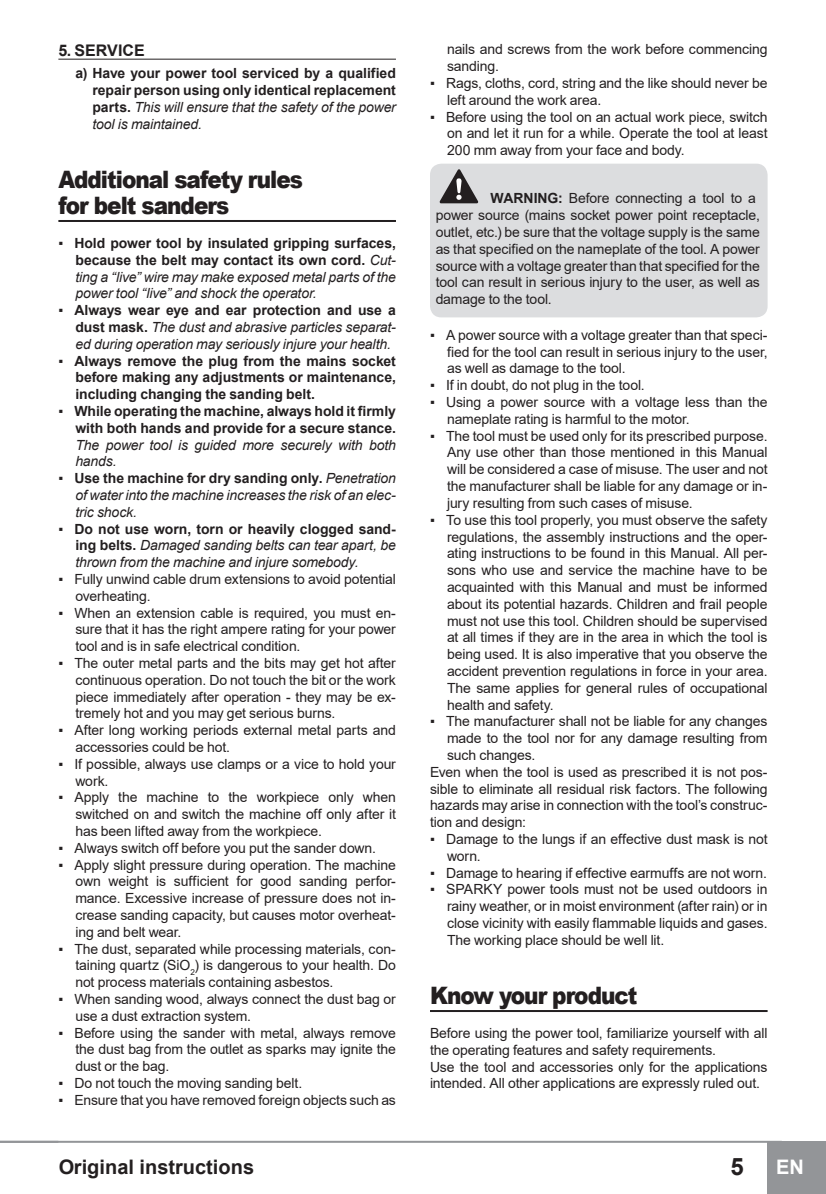
<style>
.page{position:relative;width:826px;height:1194px;background:#fff}
.page>*{position:absolute;margin:0;border:0;box-sizing:border-box;transform-origin:0 0}
.t1{font:900 24px "Arial";letter-spacing:-.045em;color:#231f20;scale:.9 1}
.t2{font:700 24px "Arial";color:#231f20}
.t3{font:700 20px "Arial";color:#231f20}
.t4{font:700 20px "Arial";color:#fff}
.title-underline{font:700 16px "Arial";color:#231f20}
.bullets{font:14px/16.8px "Arial";letter-spacing:-.01em;color:#231f20;text-align:justify}
.bullets-2{font:italic 14px/16.8px "Arial";letter-spacing:-.01em;color:#231f20;text-align:justify}
.bullets-3{font:700 14px/16.8px "Arial";letter-spacing:-.005em;color:#231f20;text-align:justify}
.s1{font-weight:400;font-style:italic}
.s2{font-style:normal}
.s3{font-weight:700;font-style:normal}
.s4{font-weight:400}
.s5{font-weight:700}
</style>
<div class="page">
<div style="left:767px;top:1141px;width:58px;height:53px;background:#939598"></div>
<hr style="left:0;top:1141px;width:781px;height:2px;background:#939598">
<hr style="left:58px;top:59px;width:338px;height:1px;background:#231f20">
<hr style="left:58px;top:220px;width:338px;height:2px;background:#231f20">
<hr style="left:430px;top:1010px;width:337px;height:2px;background:#231f20">
<div style="left:430px;top:164px;width:337px;height:153px;background:#dcdddf;border-radius:11px"></div>
<svg style="left:439px;top:169px;width:39px;height:34px"></svg>
<p class="title-underline" style="left:58px;top:39px;width:88px">5. SERVICE</p>
<p class="bullets-3" style="left:92px;top:65px;width:305px;text-indent:-17px">a) Have your power tool serviced by a qualified repair person using only identical replacement parts. <span class="s1">This will ensure that the safety of the power tool is maintained.</span></p>
<p class="t1" style="left:58px;top:162px;width:273px">Additional safety rules</p>
<p class="t1" style="left:58px;top:188px;width:191px">for belt sanders</p>
<p class="bullets-2" style="left:75px;top:235px;width:322px;text-indent:-17px"><span class="s2">▪</span> <span class="s3">Hold power tool by insulated gripping surfaces, because the belt may contact its own cord.</span> Cut&shy;ting a “live” wire may make exposed metal parts of the power tool “live” and shock the operator.</p>
<p class="bullets-2" style="left:75px;top:302px;width:322px;text-indent:-17px"><span class="s2">▪</span> <span class="s3">Always wear eye and ear protection and use a dust mask.</span> The dust and abrasive particles separat&shy;ed during operation may seriously injure your health.</p>
<p class="bullets-3" style="left:75px;top:352px;width:322px;text-indent:-17px"><span class="s4">▪</span> Always remove the plug from the mains socket before making any adjustments or maintenance, including changing the sanding belt.</p>
<p class="bullets-3" style="left:75px;top:403px;width:322px;text-indent:-17px"><span class="s4">▪</span> While operating the machine, always hold it firmly with both hands and provide for a secure stance.<br><span class="s1">The power tool is guided more securely with both hands.</span></p>
<p class="bullets-2" style="left:75px;top:470px;width:322px;text-indent:-17px"><span class="s2">▪</span> <span class="s3">Use the machine for dry sanding only.</span> Penetration of water into the machine increases the risk of an elec&shy;tric shock.</p>
<p class="bullets-2" style="left:75px;top:520px;width:322px;text-indent:-17px"><span class="s2">▪</span> <span class="s3">Do not use worn, torn or heavily clogged sand&shy;ing belts.</span> Damaged sanding belts can tear apart, be thrown from the machine and injure somebody.</p>
<p class="bullets" style="left:75px;top:570px;width:322px;text-indent:-17px">▪ Fully unwind cable drum extensions to avoid potential overheating.</p>
<p class="bullets" style="left:75px;top:604px;width:322px;text-indent:-17px">▪ When an extension cable is required, you must en&shy;sure that it has the right ampere rating for your power tool and is in safe electrical condition.</p>
<p class="bullets" style="left:75px;top:654px;width:322px;text-indent:-17px">▪ The outer metal parts and the bits may get hot after continuous operation. Do not touch the bit or the work piece immediately after operation - they may be ex&shy;tremely hot and you may get serious burns.</p>
<p class="bullets" style="left:75px;top:722px;width:322px;text-indent:-17px">▪ After long working periods external metal parts and accessories could be hot.</p>
<p class="bullets" style="left:75px;top:755px;width:322px;text-indent:-17px">▪ If possible, always use clamps or a vice to hold your work.</p>
<p class="bullets" style="left:75px;top:789px;width:322px;text-indent:-17px">▪ Apply the machine to the workpiece only when switched on and switch the machine off only after it has been lifted away from the workpiece.</p>
<p class="bullets" style="left:58px;top:839px;width:319px">▪ Always switch off before you put the sander down.</p>
<p class="bullets" style="left:75px;top:856px;width:322px;text-indent:-17px">▪ Apply slight pressure during operation. The machine own weight is sufficient for good sanding perfor&shy;mance. Excessive increase of pressure does not in&shy;crease sanding capacity, but causes motor overheat&shy;ing and belt wear.</p>
<p class="bullets" style="left:75px;top:940px;width:322px;text-indent:-17px">▪ The dust, separated while processing materials, con&shy;taining quartz (SiO<sub>2</sub>) is dangerous to your health. Do not process materials containing asbestos.</p>
<p class="bullets" style="left:75px;top:990px;width:322px;text-indent:-17px">▪ When sanding wood, always connect the dust bag or use a dust extraction system.</p>
<p class="bullets" style="left:75px;top:1024px;width:322px;text-indent:-17px">▪ Before using the sander with metal, always remove the dust bag from the outlet as sparks may ignite the dust or the bag.</p>
<p class="bullets" style="left:58px;top:1074px;width:245px">▪ Do not touch the moving sanding belt.</p>
<p class="bullets" style="left:58px;top:1091px;width:339px">▪ Ensure that you have removed foreign objects such as</p>
<p class="bullets" style="left:447px;top:41px;width:322px">nails and screws from the work before commencing sanding.</p>
<p class="bullets" style="left:447px;top:75px;width:322px;text-indent:-17px">▪ Rags, cloths, cord, string and the like should never be left around the work area.</p>
<p class="bullets" style="left:447px;top:108px;width:322px;text-indent:-17px">▪ Before using the tool on an actual work piece, switch on and let it run for a while. Operate the tool at least 200 mm away from your face and body.</p>
<p class="bullets" style="left:435px;top:190px;width:326px;text-align:left;text-indent:55px"><span class="s5">WARNING:</span> Before connecting a tool to a power source (mains socket power point receptacle, outlet, etc.) be sure that the voltage supply is the same as that specified on the nameplate of the tool. A power source with a voltage greater than that specified for the tool can result in serious injury to the user, as well as damage to the tool.</p>
<p class="bullets" style="left:447px;top:326px;width:322px;text-indent:-17px">▪ A power source with a voltage greater than that speci&shy;fied for the tool can result in serious injury to the user, as well as damage to the tool.</p>
<p class="bullets" style="left:430px;top:377px;width:216px">▪ If in doubt, do not plug in the tool.</p>
<p class="bullets" style="left:447px;top:394px;width:322px;text-indent:-17px">▪ Using a power source with a voltage less than the nameplate rating is harmful to the motor.</p>
<p class="bullets" style="left:447px;top:427px;width:322px;text-indent:-17px">▪ The tool must be used only for its prescribed purpose.<br>Any use other than those mentioned in this Manual will be considered a case of misuse. The user and not the manufacturer shall be liable for any damage or in&shy;jury resulting from such cases of misuse.</p>
<p class="bullets" style="left:447px;top:511px;width:322px;text-indent:-17px">▪ To use this tool properly, you must observe the safety regulations, the assembly instructions and the oper&shy;ating instructions to be found in this Manual. All per&shy;sons who use and service the machine have to be acquainted with this Manual and must be informed about its potential hazards. Children and frail people must not use this tool. Children should be supervised at all times if they are in the area in which the tool is being used. It is also imperative that you observe the accident prevention regulations in force in your area.<br>The same applies for general rules of occupational health and safety.</p>
<p class="bullets" style="left:447px;top:713px;width:322px;text-indent:-17px">▪ The manufacturer shall not be liable for any changes made to the tool nor for any damage resulting from such changes.</p>
<p class="bullets" style="left:430px;top:763px;width:339px">Even when the tool is used as prescribed it is not pos&shy;sible to eliminate all residual risk factors. The following hazards may arise in connection with the tool’s construc&shy;tion and design:</p>
<p class="bullets" style="left:447px;top:830px;width:322px;text-indent:-17px">▪ Damage to the lungs if an effective dust mask is not worn.</p>
<p class="bullets" style="left:430px;top:864px;width:338px">▪ Damage to hearing if effective earmuffs are not worn.</p>
<p class="bullets" style="left:447px;top:881px;width:322px;text-indent:-17px">▪ SPARKY power tools must not be used outdoors in rainy weather, or in moist environment (after rain) or in close vicinity with easily flammable liquids and gases.<br>The working place should be well lit.</p>
<p class="t1" style="left:430px;top:978px;width:232px">Know your product</p>
<p class="bullets" style="left:430px;top:1024px;width:339px">Before using the power tool, familiarize yourself with all the operating features and safety requirements.</p>
<p class="bullets" style="left:430px;top:1058px;width:339px">Use the tool and accessories only for the applications intended. All other applications are expressly ruled out.</p>
<h2 class="t3" style="left:58px;top:1153px;width:197px">Original instructions</h2>
<h1 class="t2" style="left:730px;top:1150px;width:15px">5</h1>
<h2 class="t4" style="left:776px;top:1153px;width:29px">EN</h2>
</div>
